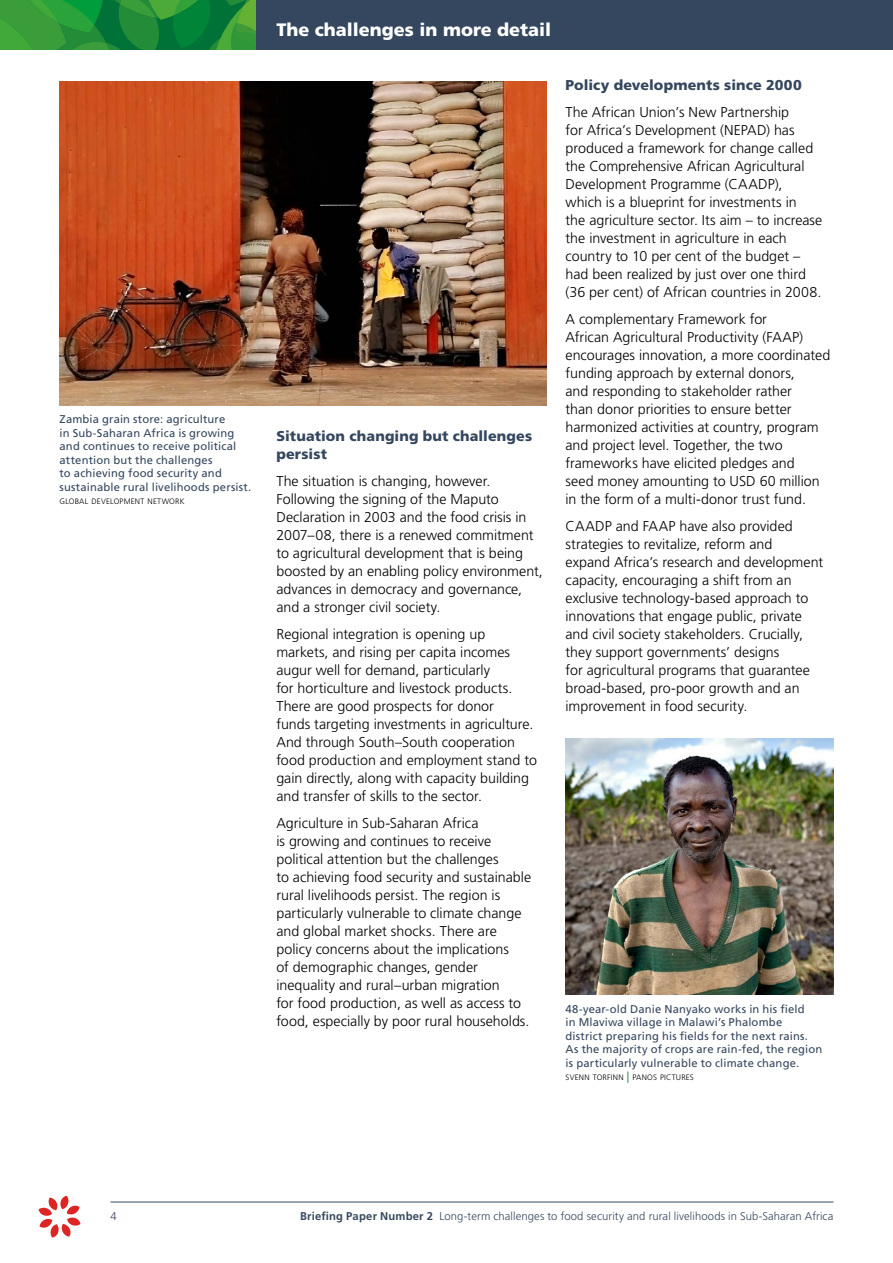
<style>
.page{position:relative;width:893px;height:1263px;background:#fff}
.page>*{position:absolute;margin:0;border:0;box-sizing:border-box;transform-origin:0 0}
.t1{font:900 18px "Frutiger LT Std";color:#fff}
.t2{font:300 14.25px/18px "Frutiger LT Std";color:#000}
.t3{font:900 14.25px/18px "Frutiger LT Std";letter-spacing:.01em;color:#35475e}
.t4{font:11.25px/13.5px "Frutiger LT Std";letter-spacing:.015em;color:#35475e}
.t5{font:300 11.25px "Frutiger LT Std";letter-spacing:.01em;color:#35475e}
.t6{font:300 7.8px "Frutiger LT Std";letter-spacing:.025em;color:#000}
.s1{font-size:11.25px;color:#007438}
.s2{font-weight:700}
</style>
<div class="page">
<img style="left:566px;top:738px;width:267px;height:256px">
<div style="left:0;top:0;width:893px;height:50px;background:#35475e"></div>
<hr style="left:111px;top:1202px;width:722px;height:1px;background:#35475e">
<svg style="left:39px;top:1196px;width:41px;height:42px"></svg>
<img style="left:60px;top:81px;width:486px;height:324px">
<svg style="left:0;top:0;width:255px;height:50px;background:#229038"></svg>
<p class="t4" style="left:60px;top:412px;width:193px">Zambia grain store: agriculture<br>in Sub-Saharan Africa is growing and continues to receive political attention but the challenges<br>to achieving food security and sustainable rural livelihoods persist.</p>
<p class="t6" style="left:60px;top:497px;width:127px">GLOBAL DEVELOPMENT NETWORK</p>
<p class="t1" style="left:276px;top:19px;width:276px">The challenges in more detail</p>
<p class="t3" style="left:276px;top:427px;width:257px">Situation changing but challenges persist</p>
<p class="t2" style="left:276px;top:472px;width:268px">The situation is changing, however.<br>Following the signing of the Maputo Declaration in 2003 and the food crisis in 2007–08, there is a renewed commitment to agricultural development that is being boosted by an enabling policy environment, advances in democracy and governance, and a stronger civil society.</p>
<p class="t2" style="left:276px;top:625px;width:262px">Regional integration is opening up markets, and rising per capita incomes augur well for demand, particularly<br>for horticulture and livestock products.<br>There are good prospects for donor<br>funds targeting investments in agriculture.<br>And through South–South cooperation food production and employment stand to gain directly, along with capacity building and transfer of skills to the sector.</p>
<p class="t2" style="left:276px;top:814px;width:256px">Agriculture in Sub-Saharan Africa<br>is growing and continues to receive political attention but the challenges<br>to achieving food security and sustainable rural livelihoods persist. The region is particularly vulnerable to climate change and global market shocks. There are policy concerns about the implications<br>of demographic changes, gender inequality and rural–urban migration<br>for food production, as well as access to food, especially by poor rural households.</p>
<p class="t3" style="left:566px;top:76px;width:238px">Policy developments since 2000</p>
<p class="t2" style="left:566px;top:103px;width:258px">The African Union’s New Partnership<br>for Africa’s Development (NEPAD) has produced a framework for change called the Comprehensive African Agricultural Development Programme (CAADP),<br>which is a blueprint for investments in<br>the agriculture sector. Its aim – to increase the investment in agriculture in each country to 10 per cent of the budget – had been realized by just over one third (36 per cent) of African countries in 2008.</p>
<p class="t2" style="left:566px;top:310px;width:266px">A complementary Framework for<br>African Agricultural Productivity (FAAP) encourages innovation, a more coordinated funding approach by external donors,<br>and responding to stakeholder rather<br>than donor priorities to ensure better harmonized activities at country, program and project level. Together, the two frameworks have elicited pledges and<br>seed money amounting to USD 60 million in the form of a multi-donor trust fund.</p>
<p class="t2" style="left:566px;top:517px;width:259px">CAADP and FAAP have also provided strategies to revitalize, reform and<br>expand Africa’s research and development capacity, encouraging a shift from an exclusive technology-based approach to innovations that engage public, private and civil society stakeholders. Crucially, they support governments’ designs<br>for agricultural programs that guarantee broad-based, pro-poor growth and an improvement in food security.</p>
<p class="t4" style="left:566px;top:1002px;width:258px">48-year-old Danie Nanyako works in his field<br>in Mlaviwa village in Malawi’s Phalombe<br>district preparing his fields for the next rains.<br>As the majority of crops are rain-fed, the region is particularly vulnerable to climate change.</p>
<p class="t6" style="left:566px;top:1073px;width:130px">SVENN TORFINN <span class="s1">|</span> PANOS PICTURES</p>
<p class="t5" style="left:111px;top:1209px;width:8px">4</p>
<p class="t5" style="left:300px;top:1209px;width:535px"><span class="s2">Briefing Paper Number 2</span> Long-term challenges to food security and rural livelihoods in Sub-Saharan Africa</p>
</div>
